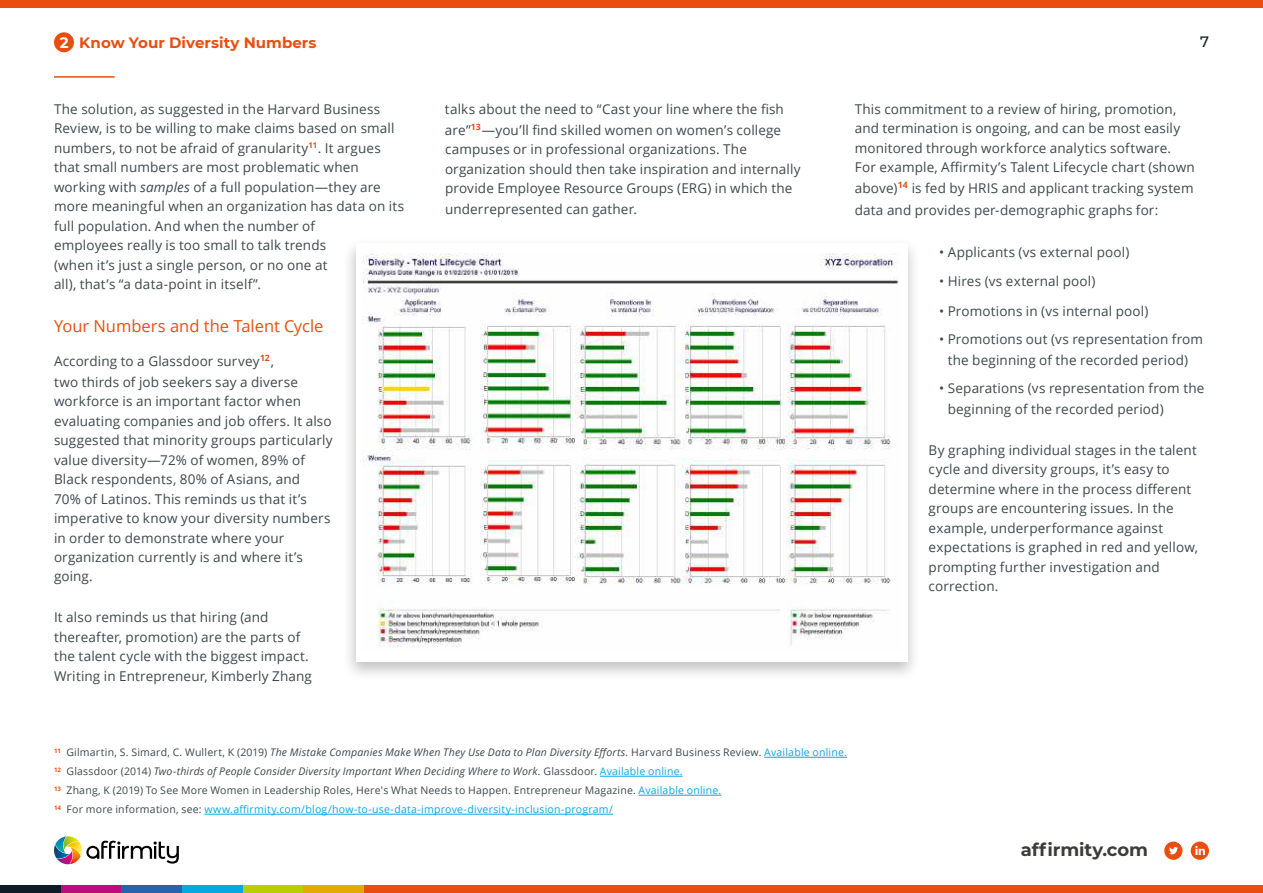
<style>
.page{position:relative;width:1263px;height:893px;background:#fff}
.page>*{position:absolute;margin:0;border:0;box-sizing:border-box;transform-origin:0 0}
.t1{font:700 18px "Montserrat";letter-spacing:-.005em;color:#3c3c3b}
.t2{font:16.5px "Open Sans";color:#e94e0f}
.t3{font:700 15px "Montserrat";color:#e94e0f}
.t4{font:500 15px "Montserrat";color:#0f1b27}
.t5{font:13.5px/19.5px "Open Sans";letter-spacing:.01em;color:#3d484c}
.t6{font:10.5px/19px "Open Sans";letter-spacing:.02em;color:#3d484c}
.s1{color:#fff}
.s2{font-style:italic}
.s3{color:#07a7e1}
</style>
<div class="page">
<div style="left:364px;top:885px;width:899px;height:8px;background:#e94e0f"></div>
<div style="left:243px;top:885px;width:61px;height:8px;background:#b9ce00"></div>
<div style="left:182px;top:885px;width:61px;height:8px;background:#07a7e1"></div>
<div style="left:61px;top:885px;width:60px;height:8px;background:#bb0d7d"></div>
<div style="left:0;top:885px;width:61px;height:8px;background:#0f1b27"></div>
<div style="left:304px;top:885px;width:60px;height:8px;background:#e4aa00"></div>
<div style="left:121px;top:885px;width:61px;height:8px;background:#2664ae"></div>
<div style="left:0;top:0;width:1263px;height:8px;background:#e94e0f"></div>
<svg style="left:54px;top:836px;width:125px;height:28px"></svg>
<svg style="left:1164px;top:842px;width:18px;height:18px"></svg>
<svg style="left:1191px;top:842px;width:18px;height:18px"></svg>
<hr style="left:54px;top:76px;width:61px;height:2px;background:#e94e0f">
<div style="left:54px;top:32px;width:20px;height:20px;background:#e94e0f;border-radius:50%"></div>
<div style="left:342px;top:237px;width:578px;height:444px;background:#000;opacity:.25"></div>
<div style="left:356px;top:243px;width:551px;height:419px;background:#fff"></div>
<img style="left:363px;top:254px;width:535px;height:393px">
<hr style="left:764px;top:757px;width:83px;height:1px;background:#07a7e1">
<hr style="left:600px;top:776px;width:82px;height:1px;background:#07a7e1">
<hr style="left:639px;top:795px;width:82px;height:1px;background:#07a7e1">
<hr style="left:204px;top:814px;width:409px;height:1px;background:#07a7e1">
<p class="t3" style="left:60px;top:32px;width:258px"><span class="s1">2</span> Know Your Diversity Numbers</p>
<p class="t5" style="left:54px;top:99px;width:352px">The solution, as suggested in the Harvard Business Review, is to be willing to make claims based on small numbers, to not be afraid of granularity<sup>11</sup>. It argues that small numbers are most problematic when working with <span class="s2">samples</span> of a full population—they are more meaningful when an organization has data on its full population. And when the number of<br>employees really is too small to talk trends<br>(when it’s just a single person, or no one at<br>all), that’s “a data-point in itself”.</p>
<p class="t2" style="left:54px;top:314px;width:271px">Your Numbers and the Talent Cycle</p>
<p class="t5" style="left:54px;top:350px;width:245px;line-height:21px">According to a Glassdoor survey<sup>12</sup>, two thirds of job seekers say a diverse</p>
<p class="t5" style="left:54px;top:391px;width:280px">workforce is an important factor when evaluating companies and job offers. It also suggested that minority groups particularly value diversity—72% of women, 89% of Black respondents, 80% of Asians, and<br>70% of Latinos. This reminds us that it’s imperative to know your diversity numbers in order to demonstrate where your organization currently is and where it’s going.</p>
<p class="t5" style="left:54px;top:607px;width:259px">It also reminds us that hiring (and thereafter, promotion) are the parts of the talent cycle with the biggest impact.<br>Writing in Entrepreneur, Kimberly Zhang</p>
<p class="t5" style="left:445px;top:98px;width:340px;line-height:21px">talks about the need to “Cast your line where the fish are”<sup>13</sup>—you’ll find skilled women on women’s college</p>
<p class="t5" style="left:445px;top:139px;width:357px">campuses or in professional organizations. The organization should then take inspiration and internally provide Employee Resource Groups (ERG) in which the</p>
<p class="t5" style="left:445px;top:199px;width:193px">underrepresented can gather.</p>
<p class="t4" style="left:1200px;top:32px;width:10px">7</p>
<p class="t5" style="left:855px;top:99px;width:342px">This commitment to a review of hiring, promotion, and termination is ongoing, and can be most easily monitored through workforce analytics software.<br>For example, Affirmity’s Talent Lifecycle chart (shown</p>
<p class="t5" style="left:855px;top:178px;width:340px;line-height:21px">above)<sup>14</sup> is fed by HRIS and applicant tracking system data and provides per-demographic graphs for:</p>
<p class="t5" style="left:939px;top:242px;width:192px">• Applicants (vs external pool)</p>
<p class="t5" style="left:939px;top:271px;width:158px">• Hires (vs external pool)</p>
<p class="t5" style="left:939px;top:301px;width:211px">• Promotions in (vs internal pool)</p>
<p class="t5" style="left:939px;top:328px;width:265px;line-height:21px;text-align:center">• Promotions out (vs representation from the beginning of the recorded period)</p>
<p class="t5" style="left:948px;top:377px;width:258px;line-height:21px;text-indent:-9px">• Separations (vs representation from the beginning of the recorded period)</p>
<p class="t5" style="left:929px;top:440px;width:271px">By graphing individual stages in the talent cycle and diversity groups, it’s easy to determine where in the process different groups are encountering issues. In the example, underperformance against expectations is graphed in red and yellow, prompting further investigation and correction.</p>
<p class="t6" style="left:54px;top:743px;width:794px"><sup>11</sup> Gilmartin, S. Simard, C. Wullert, K (2019) <span class="s2">The Mistake Companies Make When They Use Data to Plan Diversity Efforts.</span> Harvard Business Review. <span class="s3">Available online.<br></span><sup>12</sup> Glassdoor (2014) <span class="s2">Two-thirds of People Consider Diversity Important When Deciding Where to Work.</span> Glassdoor. <span class="s3">Available online.<br></span><sup>13</sup> Zhang, K (2019) To See More Women in Leadership Roles, Here's What Needs to Happen. Entrepreneur Magazine. <span class="s3">Available online.<br></span><sup>14</sup> For more information, see: <span class="s3">www.affirmity.com/blog/how-to-use-data-improve-diversity-inclusion-program/</span></p>
<h1 class="t1" style="left:1021px;top:837px;width:129px">affirmity.com</h1>
</div>
